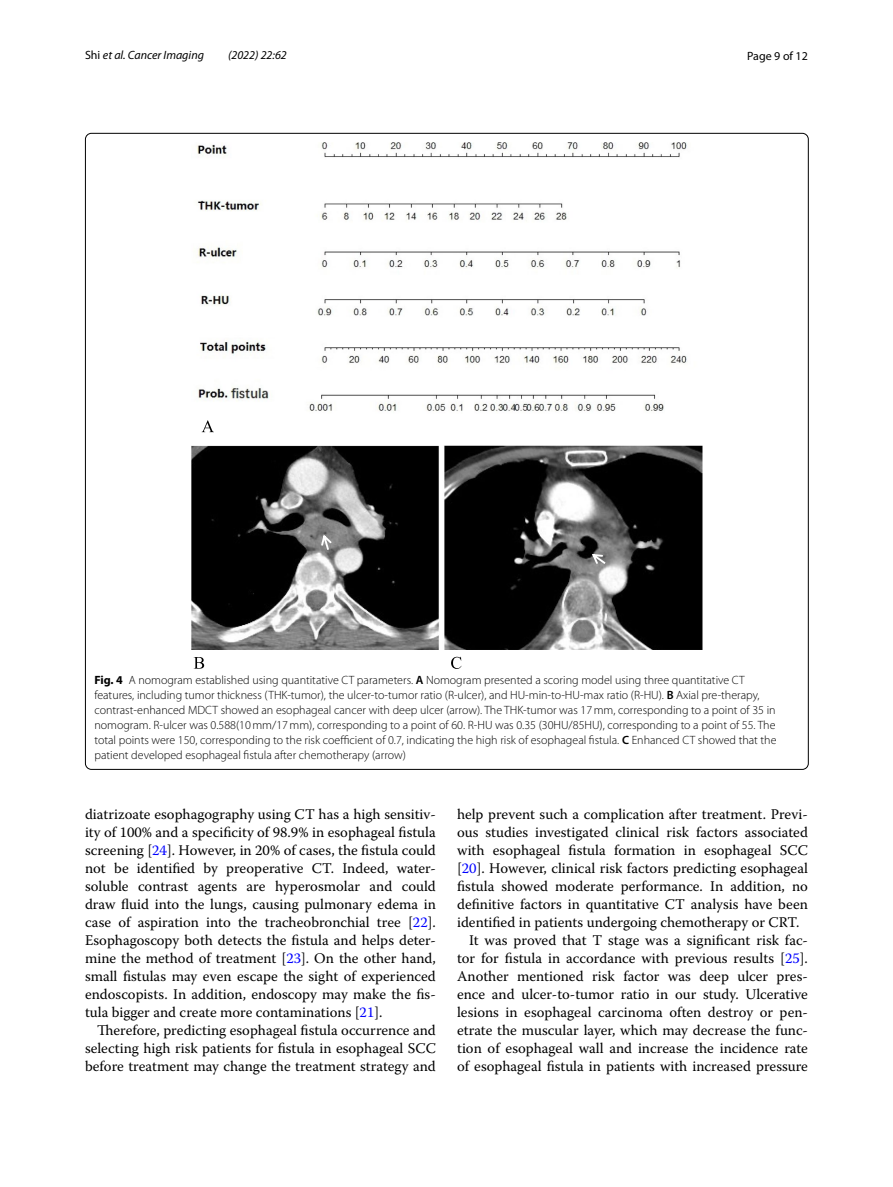
<style>
.page{position:relative;width:893px;height:1187px;background:#fff}
.page>*{position:absolute;margin:0;border:0;box-sizing:border-box;transform-origin:0 0}
.t1{font:14.7px/18px "Warnock Pro";color:#000;text-align:justify}
.t2{font:300 12px/15px "Myriad Pro";color:#000}
.t3{font:italic 12px "Myriad Pro";color:#000}
.t4{font:12px "Myriad Pro";color:#000}
.s1{font-style:normal}
.s2{font-weight:700}
.s3{font-weight:600}
.s4{color:#00f}
</style>
<div class="page">
<img style="left:192px;top:142px;width:510px;height:507px">
<svg style="left:194px;top:656px;width:267px;height:13px"></svg>
<svg style="left:202px;top:420px;width:12px;height:12px"></svg>
<svg style="left:321px;top:534px;width:11px;height:16px"></svg>
<svg style="left:592px;top:554px;width:13px;height:10px"></svg>
<p class="t3" style="left:85px;top:48px;width:120px"><span class="s1">Shi</span> et al. Cancer Imaging</p>
<p class="t3" style="left:228px;top:48px;width:60px">(2022) 22:62</p>
<p class="t4" style="left:747px;top:48px;width:62px">Page 9 of 12</p>
<p class="t2" style="left:94px;top:672px;width:684px"><span class="s2">Fig. 4</span> A nomogram established using quantitative CT parameters. <span class="s3">A</span> Nomogram presented a scoring model using three quantitative CT features, including tumor thickness (THK-tumor), the ulcer-to-tumor ratio (R-ulcer), and HU-min-to-HU-max ratio (R-HU). <span class="s3">B</span> Axial pre-therapy, contrast-enhanced MDCT showed an esophageal cancer with deep ulcer (arrow). The THK-tumor was 17mm, corresponding to a point of 35 in nomogram. R-ulcer was 0.588(10mm/17mm), corresponding to a point of 60. R-HU was 0.35 (30HU/85HU), corresponding to a point of 55. The total points were 150, corresponding to the risk coefficient of 0.7, indicating the high risk of esophageal fistula. <span class="s3">C</span> Enhanced CT showed that the patient developed esophageal fistula after chemotherapy (arrow)</p>
<p class="t1" style="left:85px;top:804px;width:352px">diatrizoate esophagography using CT has a high sensitiv&shy;ity of 100% and a specificity of 98.9% in esophageal fistula screening [<span class="s4">24</span>]. However, in 20% of cases, the fistula could not be identified by preoperative CT. Indeed, water&shy;soluble contrast agents are hyperosmolar and could draw fluid into the lungs, causing pulmonary edema in case of aspiration into the tracheobronchial tree [<span class="s4">22</span>].<br>Esophagoscopy both detects the fistula and helps deter&shy;mine the method of treatment [<span class="s4">23</span>]. On the other hand, small fistulas may even escape the sight of experienced endoscopists. In addition, endoscopy may make the fis&shy;tula bigger and create more contaminations [<span class="s4">21</span>].</p>
<p class="t1" style="left:85px;top:1020px;width:352px;text-indent:12px">Therefore, predicting esophageal fistula occurrence and selecting high risk patients for fistula in esophageal SCC before treatment may change the treatment strategy and</p>
<p class="t1" style="left:457px;top:804px;width:352px">help prevent such a complication after treatment. Previ-</p>
<p class="t1" style="left:457px;top:822px;width:352px">ous studies investigated clinical risk factors associated</p>
<p class="t1" style="left:457px;top:840px;width:352px">with esophageal fistula formation in esophageal SCC</p>
<p class="t1" style="left:457px;top:858px;width:352px">[<span class="s4">20</span>]. However, clinical risk factors predicting esophageal</p>
<p class="t1" style="left:457px;top:876px;width:352px">fistula showed moderate performance. In addition, no</p>
<p class="t1" style="left:457px;top:894px;width:352px">definitive factors in quantitative CT analysis have been</p>
<p class="t1" style="left:457px;top:912px;width:344px">identified in patients undergoing chemotherapy or CRT.</p>
<p class="t1" style="left:469px;top:930px;width:340px">It was proved that T stage was a significant risk fac-</p>
<p class="t1" style="left:457px;top:948px;width:352px">tor for fistula in accordance with previous results [<span class="s4">25</span>].</p>
<p class="t1" style="left:457px;top:966px;width:352px">Another mentioned risk factor was deep ulcer pres-</p>
<p class="t1" style="left:457px;top:984px;width:352px">ence and ulcer-to-tumor ratio in our study. Ulcerative</p>
<p class="t1" style="left:457px;top:1002px;width:352px">lesions in esophageal carcinoma often destroy or pen-</p>
<p class="t1" style="left:457px;top:1020px;width:352px">etrate the muscular layer, which may decrease the func-</p>
<p class="t1" style="left:457px;top:1038px;width:352px">tion of esophageal wall and increase the incidence rate</p>
<p class="t1" style="left:457px;top:1056px;width:352px">of esophageal fistula in patients with increased pressure</p>
</div>
